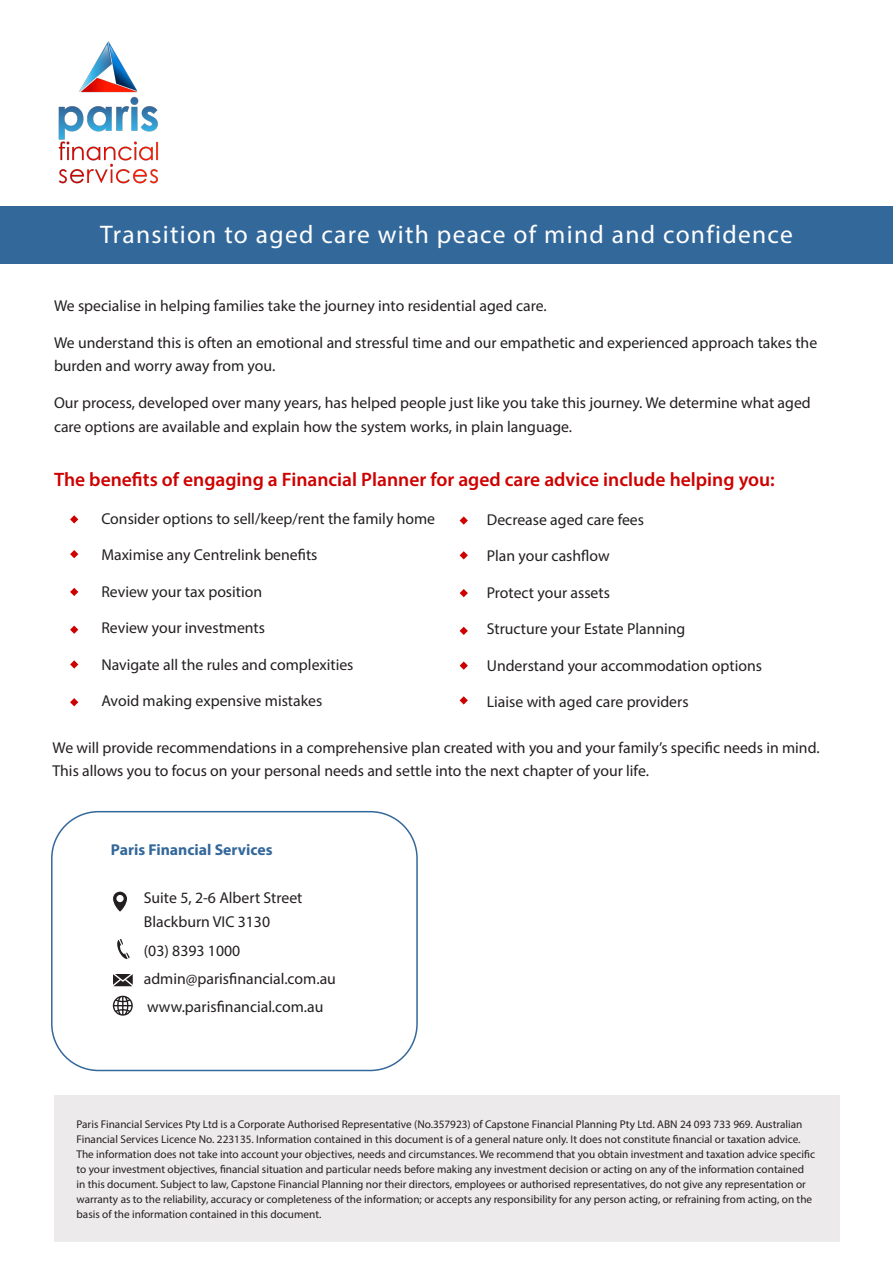
<style>
.page{position:relative;width:893px;height:1263px;background:#fff}
.page>*{position:absolute;margin:0;border:0;box-sizing:border-box;transform-origin:0 0}
.t1{font:25.5px "Myriad Pro";letter-spacing:.05em;color:#fff}
.t2{font:600 19.5px "Myriad Pro";color:#ce0100}
.t3{font:15.75px/23.7px "Myriad Pro";color:#231f20}
.t4{font:700 15.75px "Myriad Pro";color:#33689b}
.t5{font:11.25px/15px "Myriad Pro";color:#231f20}
</style>
<div class="page">
<svg style="left:113px;top:974px;width:20px;height:12px"></svg>
<div style="left:0;top:206px;width:893px;height:58px;background:#33689b"></div>
<div style="left:54px;top:1095px;width:786px;height:146px;background:#edeaeb"></div>
<svg style="left:70px;top:660px;width:8px;height:9px"></svg>
<svg style="left:70px;top:625px;width:8px;height:9px"></svg>
<svg style="left:70px;top:588px;width:8px;height:8px"></svg>
<svg style="left:70px;top:550px;width:8px;height:8px"></svg>
<svg style="left:70px;top:698px;width:8px;height:8px"></svg>
<svg style="left:70px;top:515px;width:8px;height:8px"></svg>
<svg style="left:460px;top:661px;width:8px;height:9px"></svg>
<svg style="left:460px;top:627px;width:8px;height:8px"></svg>
<svg style="left:460px;top:589px;width:8px;height:8px"></svg>
<svg style="left:460px;top:551px;width:8px;height:8px"></svg>
<svg style="left:460px;top:696px;width:8px;height:8px"></svg>
<svg style="left:460px;top:516px;width:8px;height:9px"></svg>
<div style="left:51px;top:811px;width:367px;height:260px;border:2px solid #33689b;border-radius:47px"></div>
<svg style="left:113px;top:996px;width:20px;height:20px"></svg>
<svg style="left:117px;top:939px;width:13px;height:20px"></svg>
<svg style="left:113px;top:892px;width:14px;height:19px"></svg>
<img style="left:58px;top:41px;width:101px;height:143px">
<p class="t1" style="left:100px;top:218px;width:694px">Transition to aged care with peace of mind and confidence</p>
<p class="t3" style="left:54px;top:294px;width:494px">We specialise in helping families take the journey into residential aged care.</p>
<p class="t3" style="left:54px;top:330px;width:765px">We understand this is often an emotional and stressful time and our empathetic and experienced approach takes the burden and worry away from you.</p>
<p class="t3" style="left:54px;top:390px;width:758px">Our process, developed over many years, has helped people just like you take this journey. We determine what aged care options are available and explain how the system works, in plain language.</p>
<p class="t2" style="left:54px;top:467px;width:722px">The benefits of engaging a Financial Planner for aged care advice include helping you:</p>
<p class="t3" style="left:101px;top:506px;width:335px">Consider options to sell/keep/rent the family home</p>
<p class="t3" style="left:101px;top:543px;width:218px">Maximise any Centrelink benefits</p>
<p class="t3" style="left:101px;top:579px;width:162px">Review your tax position</p>
<p class="t3" style="left:101px;top:616px;width:165px">Review your investments</p>
<p class="t3" style="left:101px;top:652px;width:254px">Navigate all the rules and complexities</p>
<p class="t3" style="left:101px;top:689px;width:222px">Avoid making expensive mistakes</p>
<p class="t3" style="left:487px;top:507px;width:159px">Decrease aged care fees</p>
<p class="t3" style="left:487px;top:544px;width:124px">Plan your cashflow</p>
<p class="t3" style="left:487px;top:580px;width:125px">Protect your assets</p>
<p class="t3" style="left:487px;top:617px;width:200px">Structure your Estate Planning</p>
<p class="t3" style="left:487px;top:653px;width:277px">Understand your accommodation options</p>
<p class="t3" style="left:487px;top:690px;width:203px">Liaise with aged care providers</p>
<p class="t3" style="left:53px;top:735px;width:769px">We will provide recommendations in a comprehensive plan created with you and your family’s specific needs in mind.<br>This allows you to focus on your personal needs and settle into the next chapter of your life.</p>
<p class="t4" style="left:111px;top:840px;width:163px">Paris Financial Services</p>
<p class="t3" style="left:144px;top:886px;width:160px">Suite 5, 2-6 Albert Street<br>Blackburn VIC 3130</p>
<p class="t3" style="left:144px;top:938px;width:98px">(03) 8393 1000</p>
<p class="t3" style="left:144px;top:966px;width:194px">admin@parisfinancial.com.au</p>
<p class="t3" style="left:147px;top:995px;width:178px">www.parisfinancial.com.au</p>
<p class="t5" style="left:77px;top:1116px;width:740px">Paris Financial Services Pty Ltd is a Corporate Authorised Representative (No.357923) of Capstone Financial Planning Pty Ltd. ABN 24 093 733 969. Australian Financial Services Licence No. 223135. Information contained in this document is of a general nature only. It does not constitute financial or taxation advice.<br>The information does not take into account your objectives, needs and circumstances. We recommend that you obtain investment and taxation advice specific to your investment objectives, financial situation and particular needs before making any investment decision or acting on any of the information contained in this document. Subject to law, Capstone Financial Planning nor their directors, employees or authorised representatives, do not give any representation or warranty as to the reliability, accuracy or completeness of the information; or accepts any responsibility for any person acting, or refraining from acting, on the basis of the information contained in this document.</p>
</div>
